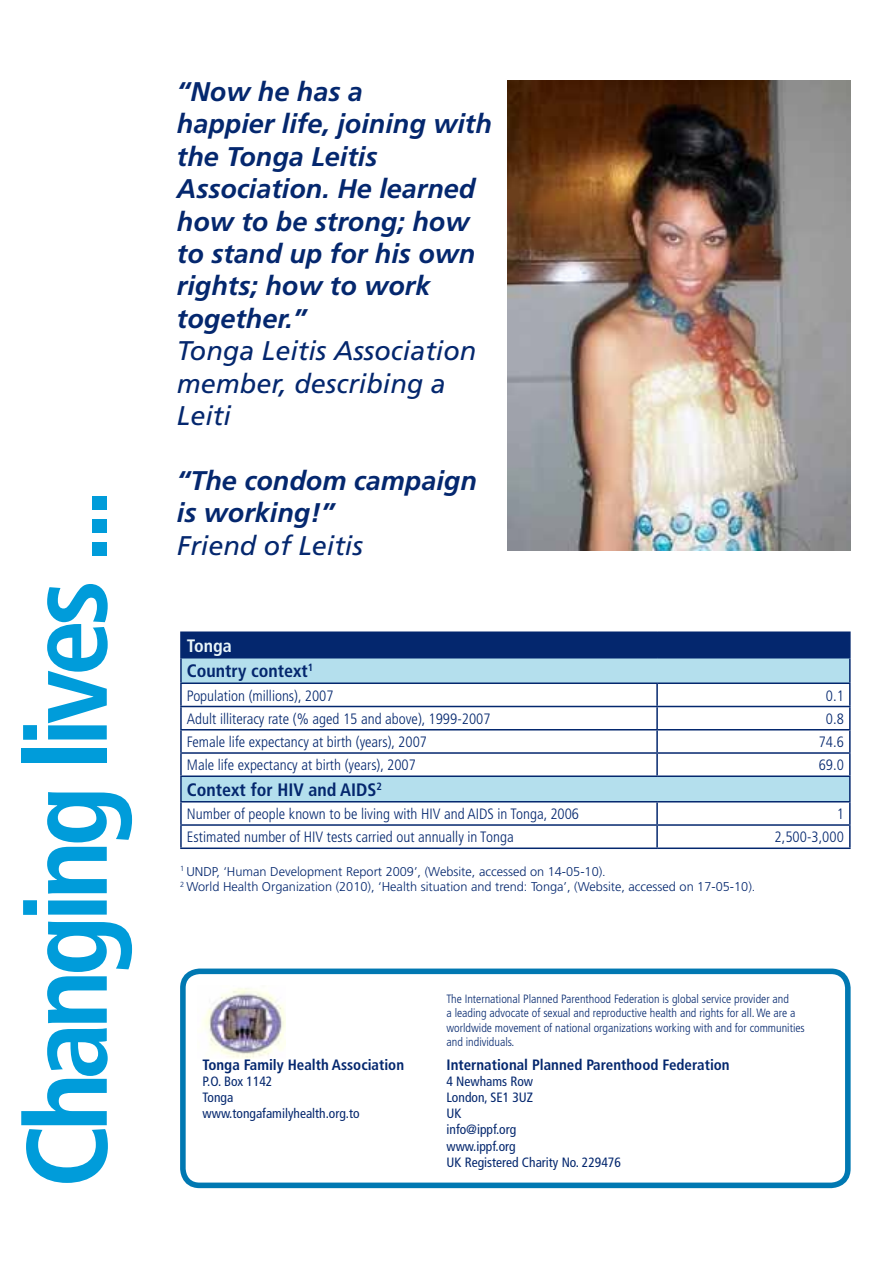
<style>
.page{position:relative;width:893px;height:1263px;background:#fff}
.page>*{position:absolute;margin:0;border:0;box-sizing:border-box;transform-origin:0 0}
.t1{font:700 condensed 114px "Frutiger LT Std";letter-spacing:-.06em;color:#009cda}
.t2{font:italic 700 27px/32.4px "Frutiger LT Std";color:#04276e}
.t3{font:italic 27px/32.4px "Frutiger LT Std";color:#04276e}
.t4{font:700 condensed 18px/25.5px "Frutiger LT Std";color:#04276e}
.t5{font:300 condensed 15px "Frutiger LT Std";color:#04276e}
.t6{font:700 condensed 15px "Frutiger LT Std";color:#04276e}
.t7{font:condensed 13.5px/16.2px "Frutiger LT Std";color:#04276e}
.t8{font:300 12.75px/15.3px "Frutiger LT Std";color:#04276e}
.t9{font:300 condensed 12px/14.4px "Frutiger LT Std";color:#04276e}
.s1{color:#eaf6fa}
</style>
<div class="page">
<div style="left:180px;top:968px;width:671px;height:220px;border:6px solid #0078b2;border-radius:17px"></div>
<div style="left:181px;top:632px;width:669px;height:26px;background:#04276e"></div>
<svg style="left:182px;top:658px;width:667px;height:143px"></svg>
<hr style="left:180px;top:631px;width:477px;height:2px;background:#04276e">
<hr style="left:180px;top:633px;width:2px;height:24px;background:#04276e">
<hr style="left:657px;top:631px;width:194px;height:2px;background:#04276e">
<hr style="left:849px;top:633px;width:2px;height:24px;background:#04276e">
<hr style="left:180px;top:657px;width:477px;height:1px;background:#04276e">
<hr style="left:180px;top:658px;width:2px;height:24px;background:#04276e">
<hr style="left:657px;top:657px;width:194px;height:1px;background:#04276e">
<hr style="left:849px;top:658px;width:2px;height:24px;background:#04276e">
<hr style="left:180px;top:682px;width:477px;height:2px;background:#04276e">
<hr style="left:180px;top:684px;width:2px;height:22px;background:#04276e">
<hr style="left:657px;top:682px;width:194px;height:2px;background:#04276e">
<hr style="left:656px;top:684px;width:2px;height:22px;background:#04276e">
<hr style="left:849px;top:684px;width:2px;height:22px;background:#04276e">
<hr style="left:180px;top:706px;width:477px;height:1px;background:#04276e">
<hr style="left:180px;top:707px;width:2px;height:22px;background:#04276e">
<hr style="left:657px;top:706px;width:194px;height:1px;background:#04276e">
<hr style="left:656px;top:707px;width:2px;height:22px;background:#04276e">
<hr style="left:849px;top:707px;width:2px;height:22px;background:#04276e">
<hr style="left:180px;top:729px;width:477px;height:1px;background:#04276e">
<hr style="left:180px;top:730px;width:2px;height:22px;background:#04276e">
<hr style="left:657px;top:729px;width:194px;height:1px;background:#04276e">
<hr style="left:656px;top:730px;width:2px;height:22px;background:#04276e">
<hr style="left:849px;top:730px;width:2px;height:22px;background:#04276e">
<hr style="left:180px;top:752px;width:477px;height:2px;background:#04276e">
<hr style="left:180px;top:754px;width:2px;height:21px;background:#04276e">
<hr style="left:657px;top:752px;width:194px;height:2px;background:#04276e">
<hr style="left:656px;top:754px;width:2px;height:21px;background:#04276e">
<hr style="left:849px;top:754px;width:2px;height:21px;background:#04276e">
<hr style="left:180px;top:775px;width:477px;height:2px;background:#04276e">
<hr style="left:180px;top:777px;width:2px;height:24px;background:#04276e">
<hr style="left:657px;top:775px;width:194px;height:2px;background:#04276e">
<hr style="left:849px;top:777px;width:2px;height:24px;background:#04276e">
<hr style="left:180px;top:801px;width:477px;height:1px;background:#04276e">
<hr style="left:180px;top:802px;width:2px;height:22px;background:#04276e">
<hr style="left:657px;top:801px;width:194px;height:1px;background:#04276e">
<hr style="left:656px;top:802px;width:2px;height:22px;background:#04276e">
<hr style="left:849px;top:802px;width:2px;height:22px;background:#04276e">
<hr style="left:180px;top:824px;width:477px;height:2px;background:#04276e">
<hr style="left:180px;top:826px;width:2px;height:21px;background:#04276e">
<hr style="left:657px;top:824px;width:194px;height:2px;background:#04276e">
<hr style="left:656px;top:826px;width:2px;height:21px;background:#04276e">
<hr style="left:849px;top:826px;width:2px;height:21px;background:#04276e">
<hr style="left:180px;top:847px;width:477px;height:2px;background:#04276e">
<hr style="left:657px;top:847px;width:194px;height:2px;background:#04276e">
<img style="left:202px;top:988px;width:83px;height:70px">
<img style="left:508px;top:81px;width:342px;height:469px">
<h1 class="t1" style="left:0;top:1188px;width:701px;rotate:-90deg">Changing lives ...</h1>
<h2 class="t2" style="left:177px;top:76px;width:317px">“Now he has a<br>happier life, joining with the Tonga Leitis<br>Association. He learned how to be strong; how to stand up for his own rights; how to work together.”</h2>
<h2 class="t3" style="left:177px;top:335px;width:301px">Tonga Leitis Association member, describing a<br>Leiti</h2>
<h2 class="t2" style="left:177px;top:464px;width:302px">“The condom campaign is working!”</h2>
<h2 class="t3" style="left:177px;top:529px;width:188px">Friend of Leitis</h2>
<p class="t4" style="left:187px;top:633px;width:128px"><span class="s1">Tonga<br></span>Country context<sup>1</sup></p>
<p class="t5" style="left:187px;top:687px;width:148px">Population (millions), 2007</p>
<p class="t5" style="left:826px;top:687px;width:19px">0.1</p>
<p class="t5" style="left:187px;top:710px;width:305px">Adult illiteracy rate (% aged 15 and above), 1999-2007</p>
<p class="t5" style="left:826px;top:710px;width:19px">0.8</p>
<p class="t5" style="left:187px;top:733px;width:242px">Female life expectancy at birth (years), 2007</p>
<p class="t5" style="left:819px;top:733px;width:27px">74.6</p>
<p class="t5" style="left:187px;top:756px;width:230px">Male life expectancy at birth (years), 2007</p>
<p class="t5" style="left:819px;top:756px;width:27px">69.0</p>
<p class="t4" style="left:187px;top:777px;width:196px">Context for HIV and AIDS<sup>2</sup></p>
<p class="t5" style="left:187px;top:805px;width:394px">Number of people known to be living with HIV and AIDS in Tonga, 2006</p>
<p class="t5" style="left:837px;top:805px;width:9px">1</p>
<p class="t5" style="left:187px;top:828px;width:328px">Estimated number of HIV tests carried out annually in Tonga</p>
<p class="t5" style="left:775px;top:828px;width:71px">2,500-3,000</p>
<p class="t8" style="left:180px;top:864px;width:577px"><sup>1</sup> UNDP, ‘Human Development Report 2009’, (Website, accessed on 14-05-10).<br><sup>2</sup> World Health Organization (2010), ‘Health situation and trend: Tonga’, (Website, accessed on 17-05-10).</p>
<p class="t6" style="left:202px;top:1055px;width:203px">Tonga Family Health Association</p>
<p class="t7" style="left:202px;top:1073px;width:159px">P.O. Box 1142<br>Tonga www.tongafamilyhealth.org.to</p>
<p class="t9" style="left:446px;top:991px;width:360px">The International Planned Parenthood Federation is global service provider and<br>a leading advocate of sexual and reproductive health and rights for all. We are a worldwide movement of national organizations working with and for communities and individuals.</p>
<p class="t6" style="left:446px;top:1055px;width:285px">International Planned Parenthood Federation</p>
<p class="t7" style="left:446px;top:1073px;width:176px">4 Newhams Row<br>London, SE1 3UZ<br>UK<br>info@ippf.org<br>www.ippf.org<br>UK Registered Charity No. 229476</p>
</div>
